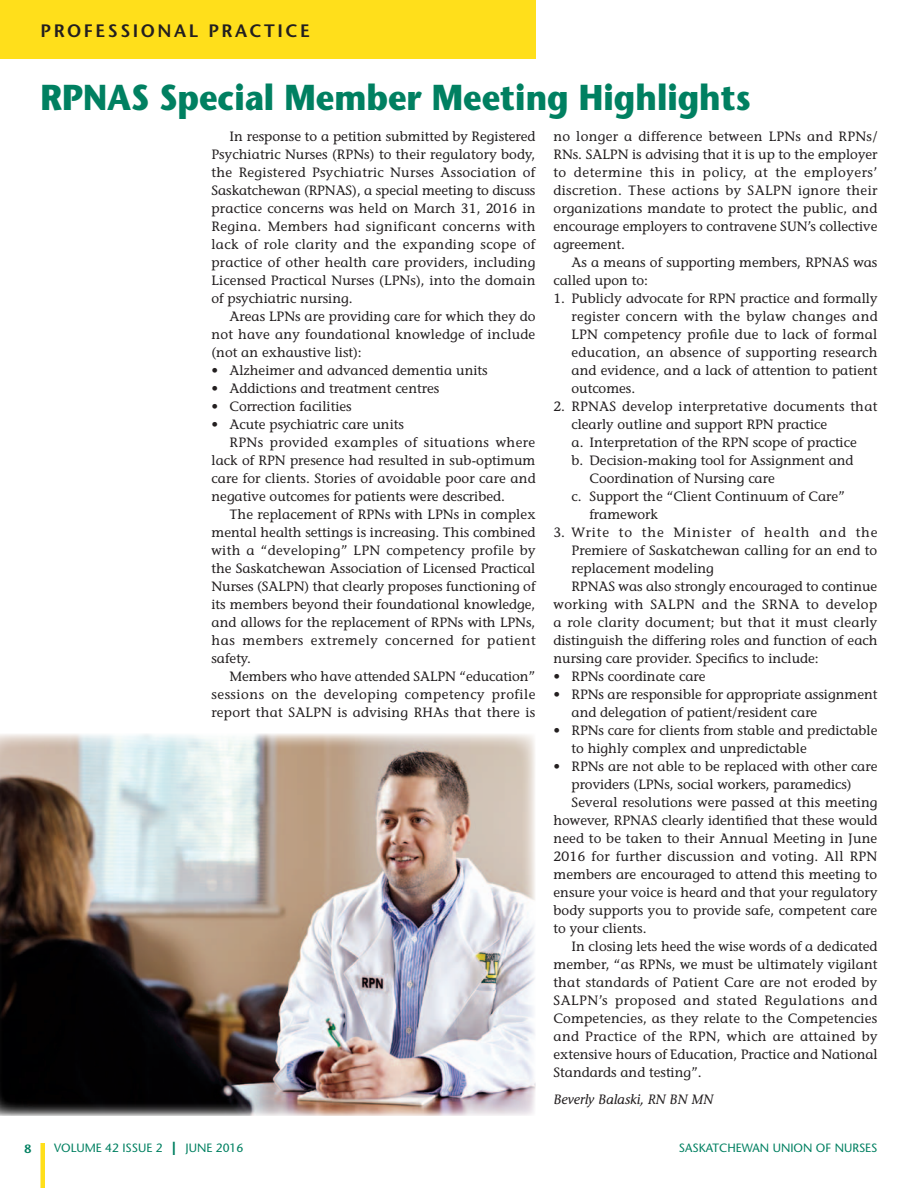
<style>
.page{position:relative;width:918px;height:1188px;background:#fff}
.page>*{position:absolute;margin:0;border:0;box-sizing:border-box;transform-origin:0 0}
.head{font:700 36px "Stone Sans";color:#008061;scale:.9 1}
.t1{font:600 18px "Stone Sans";letter-spacing:.14em;color:#231f20}
.text{font:13.5px/18px "Stone Informal";color:#231f20;text-align:justify}
.indent{font:13.5px/18px "Stone Informal";color:#231f20;text-align:justify}
.indent-2{font:13.5px/18px "Stone Informal";letter-spacing:.02em;color:#231f20}
.byline{font:italic 13.5px "Stone Informal";color:#231f20}
.t2{font:12px "Stone Sans";color:#008061}
.t3{font:600 12px "Stone Sans";color:#008061}
.s1{font-weight:700;font-size:18px}
</style>
<div class="page">
<div style="left:40px;top:1143px;width:5px;height:45px;background:#ffdf1b"></div>
<div style="left:0;top:0;width:536px;height:58px;background:#ffdf1b"></div>
<img style="left:0;top:733px;width:536px;height:383px">
<p class="t1" style="left:40px;top:19px;width:271px">PROFESSIONAL PRACTICE</p>
<p class="head" style="left:40px;top:74px;width:791px">RPNAS Special Member Meeting Highlights</p>
<p class="text" style="left:212px;top:127px;width:326px;text-indent:18px">In response to a petition submitted by Registered Psychiatric Nurses (RPNs) to their regulatory body, the Registered Psychiatric Nurses Association of Saskatchewan (RPNAS), a special meeting to discuss practice concerns was held on March 31, 2016 in Regina. Members had significant concerns with lack of role clarity and the expanding scope of practice of other health care providers, including Licensed Practical Nurses (LPNs), into the domain of psychiatric nursing.</p>
<p class="text" style="left:212px;top:307px;width:325px;text-indent:18px">Areas LPNs are providing care for which they do not have any foundational knowledge of include (not an exhaustive list):</p>
<p class="text" style="left:212px;top:361px;width:278px">• Alzheimer and advanced dementia units</p>
<p class="text" style="left:212px;top:379px;width:229px">• Addictions and treatment centres</p>
<p class="text" style="left:212px;top:397px;width:142px">• Correction facilities</p>
<p class="text" style="left:212px;top:415px;width:194px">• Acute psychiatric care units</p>
<p class="text" style="left:212px;top:433px;width:326px;text-indent:18px">RPNs provided examples of situations where lack of RPN presence had resulted in sub-optimum care for clients. Stories of avoidable poor care and negative outcomes for patients were described.</p>
<p class="text" style="left:212px;top:505px;width:326px;text-indent:18px">The replacement of RPNs with LPNs in complex mental health settings is increasing. This combined with a “developing” LPN competency profile by the Saskatchewan Association of Licensed Practical Nurses (SALPN) that clearly proposes functioning of its members beyond their foundational knowledge, and allows for the replacement of RPNs with LPNs, has members extremely concerned for patient safety.</p>
<p class="text" style="left:212px;top:667px;width:325px;text-indent:18px">Members who have attended SALPN “education” sessions on the developing competency profile report that SALPN is advising RHAs that there is</p>
<p class="text" style="left:554px;top:127px;width:326px">no longer a difference between LPNs and RPNs/ RNs. SALPN is advising that it is up to the employer to determine this in policy, at the employers’ discretion. These actions by SALPN ignore their organizations mandate to protect the public, and encourage employers to contravene SUN’s collective agreement.</p>
<p class="text" style="left:554px;top:253px;width:325px;text-indent:18px">As a means of supporting members, RPNAS was called upon to:</p>
<p class="indent" style="left:572px;top:289px;width:308px;text-indent:-18px">1. Publicly advocate for RPN practice and formally register concern with the bylaw changes and LPN competency profile due to lack of formal education, an absence of supporting research and evidence, and a lack of attention to patient outcomes.</p>
<p class="indent-2" style="left:572px;top:397px;width:307px;text-indent:-18px">2. RPNAS develop interpretative documents that clearly outline and support RPN practice</p>
<p class="indent" style="left:572px;top:433px;width:287px">a. Interpretation of the RPN scope of practice</p>
<p class="indent" style="left:590px;top:451px;width:266px;text-indent:-18px">b. Decision-making tool for Assignment and<br>Coordination of Nursing care</p>
<p class="indent" style="left:590px;top:487px;width:257px;text-indent:-18px">c. Support the “Client Continuum of Care” framework</p>
<p class="indent" style="left:572px;top:523px;width:308px;text-indent:-18px">3. Write to the Minister of health and the Premiere of Saskatchewan calling for an end to replacement modeling</p>
<p class="text" style="left:554px;top:577px;width:326px;text-indent:18px">RPNAS was also strongly encouraged to continue working with SALPN and the SRNA to develop a role clarity document; but that it must clearly distinguish the differing roles and function of each nursing care provider. Specifics to include:</p>
<p class="text" style="left:554px;top:667px;width:154px">• RPNs coordinate care</p>
<p class="text" style="left:572px;top:685px;width:307px;text-indent:-18px">• RPNs are responsible for appropriate assignment and delegation of patient/resident care</p>
<p class="text" style="left:572px;top:721px;width:307px;text-indent:-18px">• RPNs care for clients from stable and predictable to highly complex and unpredictable</p>
<p class="text" style="left:554px;top:757px;width:325px;text-align:center">• RPNs are not able to be replaced with other care providers (LPNs, social workers, paramedics)</p>
<p class="text" style="left:554px;top:793px;width:326px;text-indent:18px">Several resolutions were passed at this meeting however, RPNAS clearly identified that these would need to be taken to their Annual Meeting in June 2016 for further discussion and voting. All RPN members are encouraged to attend this meeting to ensure your voice is heard and that your regulatory body supports you to provide safe, competent care to your clients.</p>
<p class="text" style="left:554px;top:937px;width:326px;text-indent:18px">In closing lets heed the wise words of a dedicated member, “as RPNs, we must be ultimately vigilant that standards of Patient Care are not eroded by SALPN’s proposed and stated Regulations and Competencies, as they relate to the Competencies and Practice of the RPN, which are attained by extensive hours of Education, Practice and National Standards and testing”.</p>
<p class="byline" style="left:554px;top:1091px;width:162px">Beverly Balaski, RN BN MN</p>
<p class="t3" style="left:25px;top:1141px;width:8px">8</p>
<p class="t2" style="left:54px;top:1141px;width:191px">VOLUME 42 ISSUE 2 <span class="s1">|</span> JUNE 2016</p>
<p class="t2" style="left:679px;top:1141px;width:200px">SASKATCHEWAN UNION OF NURSES</p>
</div>
